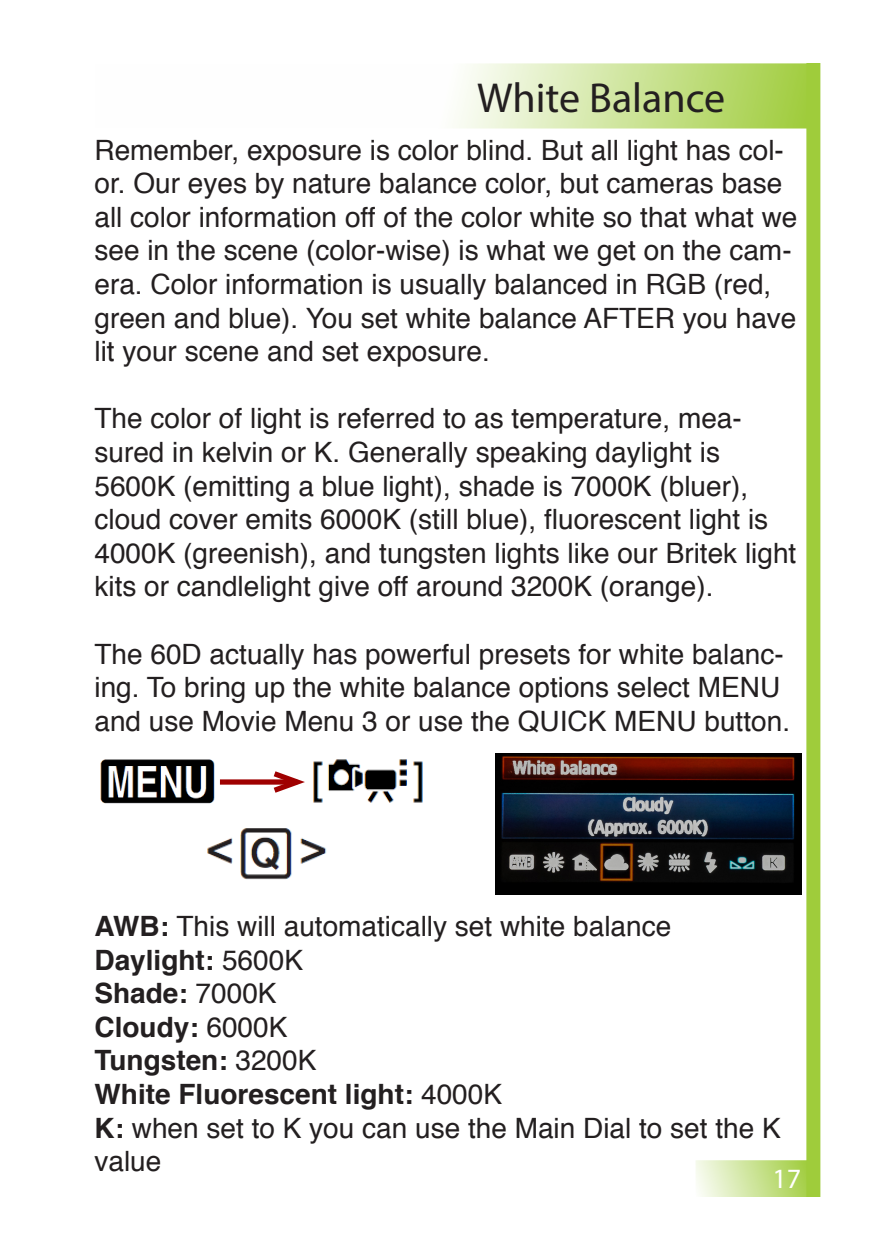
<style>
.page{position:relative;width:882px;height:1260px;background:#fff}
.page>*{position:absolute;margin:0;border:0;box-sizing:border-box;transform-origin:0 0}
.t1{font:42px "Myriad Pro";color:#231f20}
.t2{font:28px/33.6px "Helvetica";color:#231f20}
.t3{font:700 28px "Helvetica";color:#231f20}
.t4{font:28px "Myriad Pro";color:#fff}
.s1{font-weight:700}
.s2{font-weight:400}
</style>
<div class="page">
<svg style="left:696px;top:1160px;width:110px;height:37px;background:#cfe59d"></svg>
<div style="left:806px;top:63px;width:14px;height:1134px;background:#9fcc3b"></div>
<svg style="left:456px;top:63px;width:351px;height:66px;background:#cee59c"></svg>
<img style="left:313px;top:759px;width:110px;height:44px">
<img style="left:100px;top:759px;width:120px;height:45px">
<img style="left:496px;top:753px;width:305px;height:142px">
<img style="left:207px;top:828px;width:120px;height:52px">
<div style="left:220px;top:779px;width:77px;height:6px;background:#9f0000"></div>
<svg style="left:268px;top:771px;width:37px;height:22px"></svg>
<p class="t1" style="left:477px;top:72px;width:250px">White Balance</p>
<p class="t2" style="left:94px;top:134px;width:704px">Remember, exposure is color blind. But all light has col&shy;or. Our eyes by nature balance color, but cameras base all color information off of the color white so that what we see in the scene (color-wise) is what we get on the cam&shy;era. Color information is usually balanced in RGB (red, green and blue). You set white balance AFTER you have lit your scene and set exposure.</p>
<p class="t2" style="left:94px;top:403px;width:703px">The color of light is referred to as temperature, mea&shy;sured in kelvin or K. Generally speaking daylight is 5600K (emitting a blue light), shade is 7000K (bluer), cloud cover emits 6000K (still blue), fluorescent light is 4000K (greenish), and tungsten lights like our Britek light kits or candlelight give off around 3200K (orange).</p>
<p class="t2" style="left:94px;top:638px;width:697px">The 60D actually has powerful presets for white balanc&shy;ing. To bring up the white balance options select MENU and use Movie Menu 3 or use the QUICK MENU button.</p>
<p class="t2" style="left:94px;top:910px;width:578px"><span class="s1">AWB:</span> This will automatically set white balance</p>
<p class="t3" style="left:94px;top:937px;width:210px">Daylight: <span class="s2">5600K</span></p>
<p class="t3" style="left:94px;top:971px;width:184px">Shade: <span class="s2">7000K</span></p>
<p class="t3" style="left:94px;top:1004px;width:194px">Cloudy: <span class="s2">6000K</span></p>
<p class="t3" style="left:94px;top:1038px;width:223px">Tungsten: <span class="s2">3200K</span></p>
<p class="t3" style="left:94px;top:1072px;width:409px">White Fluorescent light: <span class="s2">4000K</span></p>
<p class="t2" style="left:94px;top:1112px;width:688px"><span class="s1">K:</span> when set to K you can use the Main Dial to set the K value</p>
<p class="t4" style="left:773px;top:1162px;width:30px">17</p>
</div>
